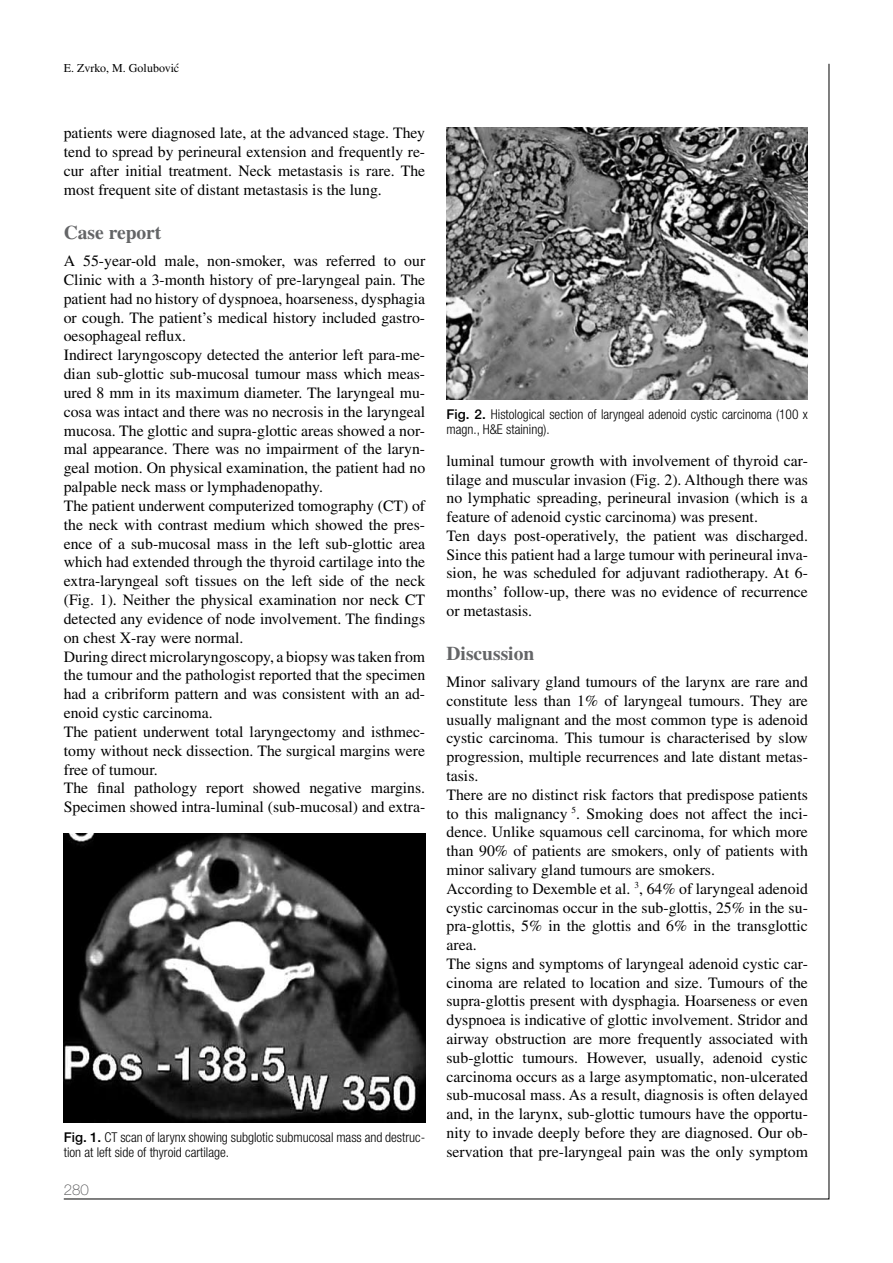
<style>
.page{position:relative;width:893px;height:1263px;background:#fff}
.page>*{position:absolute;margin:0;border:0;box-sizing:border-box;transform-origin:0 0}
.t1{font:700 19.5px "Times LT Std";color:#646567}
.t2{font:15.75px/18.8px "Times LT Std";color:#000}
.t3{font:100 15px "Helvetica Neue LT Std";color:#4b4b4d}
.t4{font:300 condensed 13.5px/15px "Helvetica Neue LT Std";color:#000}
.t5{font:12px "Times LT Std";color:#000}
.s1{font-weight:500;font-stretch:normal}
</style>
<div class="page">
<img style="left:64px;top:833px;width:361px;height:290px">
<img style="left:446px;top:128px;width:362px;height:272px">
<p class="t5" style="left:64px;top:61px;width:117px">E. Zvrko, M. Golubovi c´</p>
<p class="t2" style="left:64px;top:124px;width:363px;text-align:justify">patients were diagnosed late, at the advanced stage. They tend to spread by perineural extension and frequently re&shy;cur after initial treatment. Neck metastasis is rare. The most frequent site of distant metastasis is the lung.</p>
<p class="t1" style="left:64px;top:220px;width:99px">Case report</p>
<p class="t2" style="left:64px;top:251px;width:363px">A 55-year-old male, non-smoker, was referred to our Clinic with a 3-month history of pre-laryngeal pain. The patient had no history of dyspnoea, hoarseness, dysphagia or cough. The patient’s medical history included gastro&shy;oesophageal reflux.<br>Indirect laryngoscopy detected the anterior left para-me&shy;dian sub-glottic sub-mucosal tumour mass which meas&shy;ured 8 mm in its maximum diameter. The laryngeal mu&shy;cosa was intact and there was no necrosis in the laryngeal mucosa. The glottic and supra-glottic areas showed a nor&shy;mal appearance. There was no impairment of the laryn&shy;geal motion. On physical examination, the patient had no palpable neck mass or lymphadenopathy.<br>The patient underwent computerized tomography (CT) of the neck with contrast medium which showed the pres&shy;ence of a sub-mucosal mass in the left sub-glottic area which had extended through the thyroid cartilage into the extra-laryngeal soft tissues on the left side of the neck (Fig. 1). Neither the physical examination nor neck CT detected any evidence of node involvement. The findings on chest X-ray were normal.<br>During direct microlaryngoscopy, a biopsy was taken from the tumour and the pathologist reported that the specimen had a cribriform pattern and was consistent with an ad&shy;enoid cystic carcinoma.<br>The patient underwent total laryngectomy and isthmec&shy;tomy without neck dissection. The surgical margins were free of tumour.<br>The final pathology report showed negative margins.<br>Specimen showed intra-luminal (sub-mucosal) and extra-</p>
<p class="t4" style="left:64px;top:1129px;width:363px"><span class="s1">Fig. 1.</span> CT scan of larynx showing subglotic submucosal mass and destruc&shy;tion at left side of thyroid cartilage.</p>
<p class="t3" style="left:64px;top:1181px;width:27px">280</p>
<p class="t4" style="left:446px;top:406px;width:363px"><span class="s1">Fig. 2.</span> Histological section of laryngeal adenoid cystic carcinoma (100 x magn., H&amp;E staining).</p>
<p class="t2" style="left:446px;top:451px;width:363px">luminal tumour growth with involvement of thyroid car&shy;tilage and muscular invasion (Fig. 2). Although there was no lymphatic spreading, perineural invasion (which is a feature of adenoid cystic carcinoma) was present.<br>Ten days post-operatively, the patient was discharged.<br>Since this patient had a large tumour with perineural inva&shy;sion, he was scheduled for adjuvant radiotherapy. At 6- months’ follow-up, there was no evidence of recurrence or metastasis.</p>
<p class="t1" style="left:446px;top:642px;width:89px">Discussion</p>
<p class="t2" style="left:446px;top:672px;width:363px">Minor salivary gland tumours of the larynx are rare and constitute less than 1% of laryngeal tumours. They are usually malignant and the most common type is adenoid cystic carcinoma. This tumour is characterised by slow progression, multiple recurrences and late distant metas&shy;tasis.<br>There are no distinct risk factors that predispose patients to this malignancy <sup>5</sup>. Smoking does not affect the inci&shy;dence. Unlike squamous cell carcinoma, for which more than 90% of patients are smokers, only of patients with minor salivary gland tumours are smokers.<br>According to Dexemble et al. <sup>3</sup>, 64% of laryngeal adenoid cystic carcinomas occur in the sub-glottis, 25% in the su&shy;pra-glottis, 5% in the glottis and 6% in the transglottic area.<br>The signs and symptoms of laryngeal adenoid cystic car&shy;cinoma are related to location and size. Tumours of the supra-glottis present with dysphagia. Hoarseness or even dyspnoea is indicative of glottic involvement. Stridor and airway obstruction are more frequently associated with sub-glottic tumours. However, usually, adenoid cystic carcinoma occurs as a large asymptomatic, non-ulcerated sub-mucosal mass. As a result, diagnosis is often delayed and, in the larynx, sub-glottic tumours have the opportu&shy;nity to invade deeply before they are diagnosed. Our ob&shy;servation that pre-laryngeal pain was the only symptom</p>
</div>
